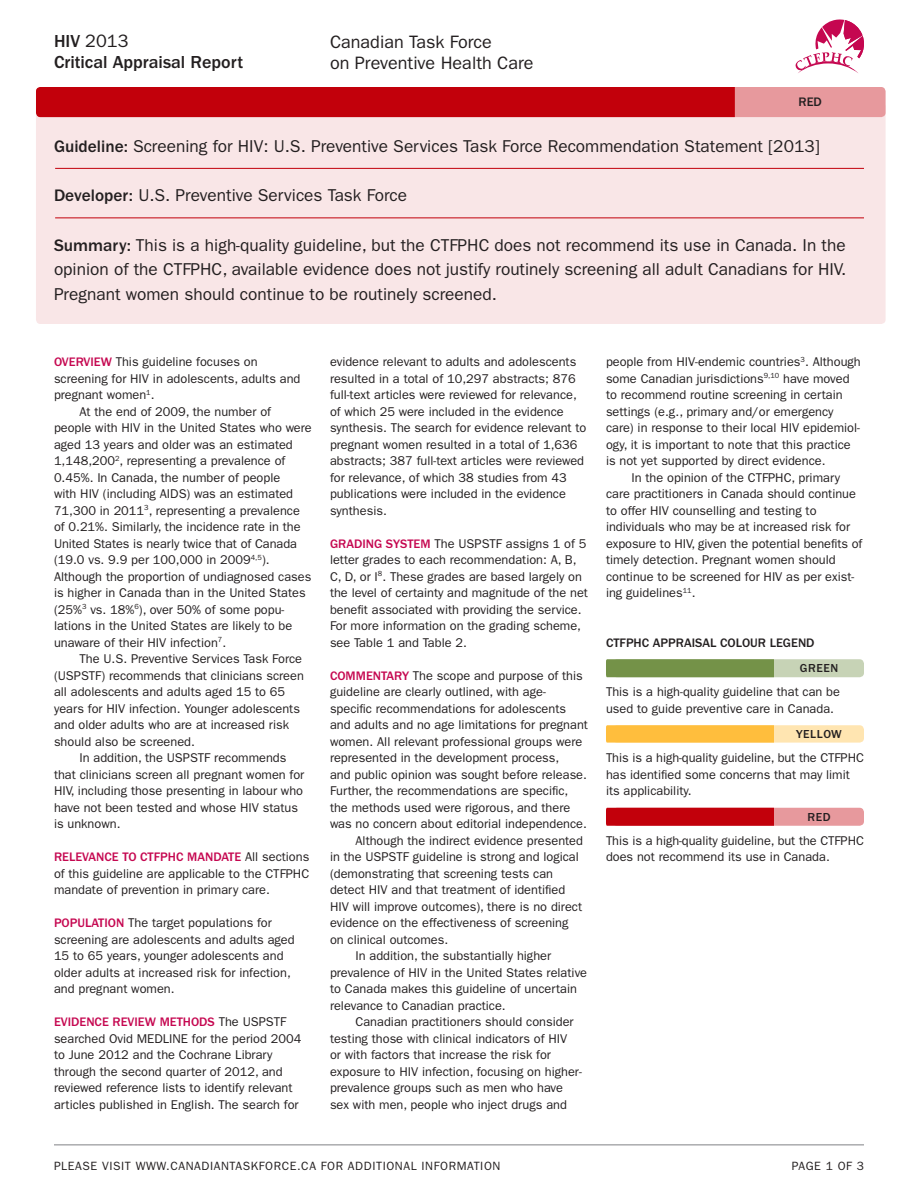
<style>
.page{position:relative;width:918px;height:1188px;background:#fff}
.page>*{position:absolute;margin:0;border:0;box-sizing:border-box;transform-origin:0 0}
.t1{font:18px/21px "ITC Franklin Gothic Std";color:#231f20}
.t2{font:500 18px/21px "ITC Franklin Gothic Std";color:#231f20}
.t3{font:17.25px/24.8px "ITC Franklin Gothic Std";color:#231f20;text-align:justify}
.Body_Indent{font:12.75px/16.5px "ITC Franklin Gothic Std";color:#231f20}
.Body{font:12.75px/16.5px "ITC Franklin Gothic Std";color:#231f20}
.Body-2{font:500 12.75px "ITC Franklin Gothic Std";color:#231f20}
.t4{font:12px "ITC Franklin Gothic Std";letter-spacing:.05em;color:#231f20}
.Grey_SC{font:500 12px "ITC Franklin Gothic Std";letter-spacing:.05em;color:#231f20}
.s1{font-weight:400}
.s2{font-weight:500}
.s3{font-weight:500;color:#c50750}
</style>
<div class="page">
<svg style="left:795px;top:19px;width:69px;height:54px"></svg>
<hr style="left:54px;top:1144px;width:810px;height:1px;background:#808285">
<div style="left:36px;top:102px;width:850px;height:222px;background:#f9e6e7;border-radius:4px"></div>
<div style="left:36px;top:87px;width:850px;height:30px;background:#e7999d;border-radius:4px"></div>
<div style="left:36px;top:87px;width:699px;height:30px;background:#c2000b"></div>
<hr style="left:55px;top:168px;width:809px;height:1px;background:#c2000b">
<hr style="left:55px;top:218px;width:809px;height:1px;background:#c2000b">
<div style="left:613px;top:808px;width:251px;height:18px;background:#e7999d;border-radius:4px"></div>
<div style="left:606px;top:808px;width:168px;height:18px;background:#c2000b"></div>
<div style="left:613px;top:725px;width:251px;height:18px;background:#ffe5b1;border-radius:4px"></div>
<svg style="left:606px;top:725px;width:168px;height:18px;background:#ffbf42"></svg>
<div style="left:613px;top:659px;width:251px;height:18px;background:#c7d3b6;border-radius:4px"></div>
<div style="left:606px;top:659px;width:168px;height:18px;background:#749248"></div>
<h1 class="t2" style="left:54px;top:31px;width:191px">HIV <span class="s1">2013<br></span>Critical Appraisal Report</h1>
<h1 class="t1" style="left:330px;top:32px;width:205px">Canadian Task Force<br>on Preventive Health Care</h1>
<p class="Body-2" style="left:799px;top:95px;width:25px">RED</p>
<h1 class="t3" style="left:54px;top:133px;width:767px"><span class="s2">Guideline:</span> Screening for HIV: U.S. Preventive Services Task Force Recommendation Statement [2013]</h1>
<h1 class="t3" style="left:54px;top:183px;width:355px"><span class="s2">Developer:</span> U.S. Preventive Services Task Force</h1>
<h1 class="t3" style="left:54px;top:232px;width:794px"><span class="s2">Summary:</span> This is a high-quality guideline, but the CTFPHC does not recommend its use in Canada. In the opinion of the CTFPHC, available evidence does not justify routinely screening all adult Canadians for HIV.<br>Pregnant women should continue to be routinely screened.</h1>
<p class="Body" style="left:54px;top:354px;width:248px"><span class="s3">OVERVIEW</span> This guideline focuses on screening for HIV in adolescents, adults and pregnant women<sup>1</sup>.</p>
<p class="Body_Indent" style="left:54px;top:403px;width:259px;text-indent:26px">At the end of 2009, the number of people with HIV in the United States who were aged 13 years and older was an estimated 1,148,200<sup>2</sup>, representing a prevalence of 0.45%. In Canada, the number of people<br>with HIV (including AIDS) was an estimated 71,300 in 2011<sup>3</sup>, representing a prevalence of 0.21%. Similarly, the incidence rate in the United States is nearly twice that of Canada (19.0 vs. 9.9 per 100,000 in 2009<sup>4,5</sup>).<br>Although the proportion of undiagnosed cases is higher in Canada than in the United States (25%<sup>3</sup> vs. 18%<sup>6</sup>), over 50% of some popu&shy;lations in the United States are likely to be unaware of their HIV infection<sup>7</sup>.</p>
<p class="Body_Indent" style="left:54px;top:651px;width:251px;text-indent:26px">The U.S. Preventive Services Task Force (USPSTF) recommends that clinicians screen all adolescents and adults aged 15 to 65 years for HIV infection. Younger adolescents and older adults who are at increased risk should also be screened.</p>
<p class="Body_Indent" style="left:54px;top:750px;width:252px;text-indent:26px">In addition, the USPSTF recommends that clinicians screen all pregnant women for HIV, including those presenting in labour who have not been tested and whose HIV status is unknown.</p>
<p class="Body" style="left:54px;top:849px;width:257px;text-align:justify"><span class="s3">RELEVANCE TO CTFPHC MANDATE</span> All sections of this guideline are applicable to the CTFPHC mandate of prevention in primary care.</p>
<p class="Body" style="left:54px;top:915px;width:242px"><span class="s3">POPULATION</span> The target populations for screening are adolescents and adults aged 15 to 65 years, younger adolescents and older adults at increased risk for infection, and pregnant women.</p>
<p class="Body" style="left:54px;top:1014px;width:249px"><span class="s3">EVIDENCE REVIEW METHODS</span> The USPSTF searched Ovid MEDLINE for the period 2004 to June 2012 and the Cochrane Library through the second quarter of 2012, and reviewed reference lists to identify relevant articles published in English. The search for</p>
<p class="Body" style="left:330px;top:354px;width:258px">evidence relevant to adults and adolescents resulted in a total of 10,297 abstracts; 876 full-text articles were reviewed for relevance, of which 25 were included in the evidence synthesis. The search for evidence relevant to pregnant women resulted in a total of 1,636 abstracts; 387 full-text articles were reviewed for relevance, of which 38 studies from 43 publications were included in the evidence synthesis.</p>
<p class="Body" style="left:330px;top:535px;width:260px"><span class="s3">GRADING SYSTEM</span> The USPSTF assigns 1 of 5 letter grades to each recommendation: A, B, C, D, or I<sup>8</sup>. These grades are based largely on the level of certainty and magnitude of the net benefit associated with providing the service.<br>For more information on the grading scheme, see Table 1 and Table 2.</p>
<p class="Body" style="left:330px;top:667px;width:260px"><span class="s3">COMMENTARY</span> The scope and purpose of this guideline are clearly outlined, with age&shy;specific recommendations for adolescents and adults and no age limitations for pregnant women. All relevant professional groups were represented in the development process,<br>and public opinion was sought before release.<br>Further, the recommendations are specific, the methods used were rigorous, and there was no concern about editorial independence.</p>
<p class="Body_Indent" style="left:330px;top:832px;width:255px;text-indent:26px">Although the indirect evidence presented in the USPSTF guideline is strong and logical (demonstrating that screening tests can detect HIV and that treatment of identified HIV will improve outcomes), there is no direct evidence on the effectiveness of screening on clinical outcomes.</p>
<p class="Body_Indent" style="left:330px;top:948px;width:259px;text-indent:26px">In addition, the substantially higher prevalence of HIV in the United States relative to Canada makes this guideline of uncertain relevance to Canadian practice.</p>
<p class="Body_Indent" style="left:330px;top:1014px;width:253px;text-indent:26px">Canadian practitioners should consider testing those with clinical indicators of HIV<br>or with factors that increase the risk for exposure to HIV infection, focusing on higher&shy;prevalence groups such as men who have sex with men, people who inject drugs and</p>
<p class="Body_Indent" style="left:606px;top:354px;width:256px">people from HIV-endemic countries<sup>3</sup>. Although some Canadian jurisdictions<sup>9,10</sup> have moved to recommend routine screening in certain settings (e.g., primary and/or emergency care) in response to their local HIV epidemiol&shy;ogy, it is important to note that this practice is not yet supported by direct evidence.</p>
<p class="Body_Indent" style="left:606px;top:469px;width:258px;text-indent:26px">In the opinion of the CTFPHC, primary care practitioners in Canada should continue to offer HIV counselling and testing to individuals who may be at increased risk for exposure to HIV, given the potential benefits of timely detection. Pregnant women should continue to be screened for HIV as per exist&shy;ing guidelines<sup>11</sup>.</p>
<p class="Body-2" style="left:606px;top:635px;width:210px">CTFPHC APPRAISAL COLOUR LEGEND</p>
<p class="Grey_SC" style="left:800px;top:662px;width:40px">GREEN</p>
<p class="Body" style="left:606px;top:684px;width:236px">This is a high-quality guideline that can be used to guide preventive care in Canada.</p>
<p class="Body" style="left:606px;top:750px;width:259px">This is a high-quality guideline, but the CTFPHC has identified some concerns that may limit its applicability.</p>
<p class="Grey_SC" style="left:807px;top:810px;width:25px">RED</p>
<p class="Grey_SC" style="left:796px;top:727px;width:47px">YELLOW</p>
<p class="Body" style="left:606px;top:832px;width:259px">This is a high-quality guideline, but the CTFPHC does not recommend its use in Canada.</p>
<p class="t4" style="left:54px;top:1159px;width:448px">PLEASE VISIT WWW.CANADIANTASKFORCE.CA FOR ADDITIONAL INFORMATION</p>
<p class="t4" style="left:792px;top:1159px;width:74px">PAGE 1 OF 3</p>
</div>
